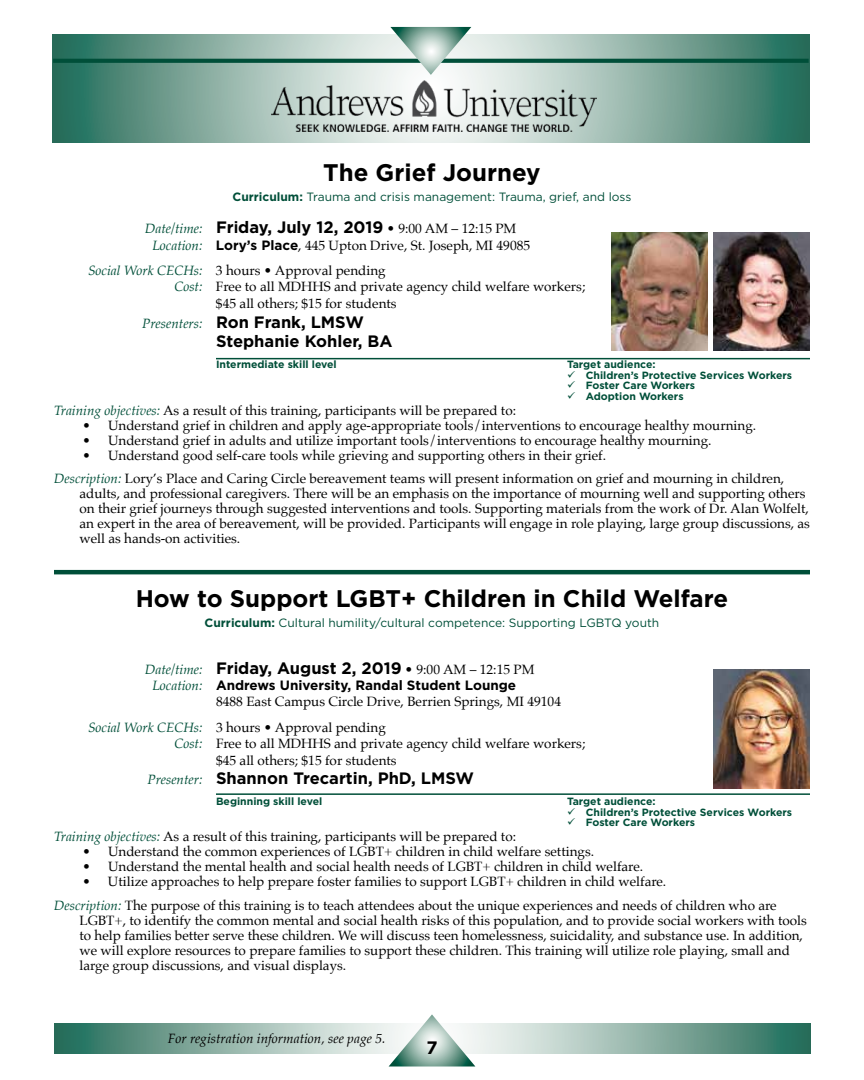
<style>
.page{position:relative;width:864px;height:1080px;background:#fff}
.page>*{position:absolute;margin:0;border:0;box-sizing:border-box;transform-origin:0 0}
.t1{font:700 24px "Gotham";color:#000}
.t2{font:700 18px "Gotham";color:#000}
.t3{font:700 16.5px/19.8px "Gotham";color:#000}
.t4{font:13.5px/15px "Palatino";color:#000}
.t5{font:700 13.5px "Gotham";color:#000}
.t6{font:italic 13.5px "Palatino";color:#000}
.t7{font:12px "Gotham";color:#004f39}
.t8{font:700 10.5px "Gotham";color:#004f39}
.s1{font-weight:700}
.s2{font-family:"Palatino";font-weight:400;font-style:italic;font-size:13.5px;color:#004f39}
.s3{font-family:"Arial"}
.s4{font-family:"Palatino";font-weight:400;font-size:13.5px}
.s5{font-style:italic;color:#004f39}
.s6{font-family:"Gotham";font-weight:700}
.s7{font-family:"Palatino";font-weight:400;font-style:italic;color:#004f39}
</style>
<div class="page">
<svg style="left:53px;top:35px;width:756px;height:107px;background:#81a99c"></svg>
<svg style="left:53px;top:59px;width:756px;height:4px;background:#05523d"></svg>
<svg style="left:390px;top:27px;width:81px;height:48px"></svg>
<svg style="left:55px;top:1024px;width:756px;height:29px;background:#8eb2a7"></svg>
<hr style="left:216px;top:793px;width:594px;height:2px;background:#004f39">
<img style="left:272px;top:81px;width:325px;height:50px">
<svg style="left:389px;top:1014px;width:86px;height:52px"></svg>
<hr style="left:216px;top:358px;width:594px;height:1px;background:#004f39">
<hr style="left:54px;top:570px;width:756px;height:4px;background:#004f39">
<img style="left:714px;top:232px;width:96px;height:119px">
<img style="left:611px;top:232px;width:97px;height:119px">
<img style="left:714px;top:670px;width:96px;height:118px">
<h1 class="t1" style="left:323px;top:157px;width:219px">The Grief Journey</h1>
<p class="t7" style="left:233px;top:189px;width:400px"><span class="s1">Curriculum:</span> Trauma and crisis management: Trauma, grief, and loss</p>
<p class="t3" style="left:145px;top:218px;width:373px"><span class="s2">Date/time:</span> Fr<span class="s3">i</span>day, July 12, 2019 <span class="s4">• 9:00 AM – 12:15 PM</span></p>
<p class="t4" style="left:88px;top:232px;width:444px;line-height:25.2px;text-indent:64px"><span class="s5">Location:</span> <span class="s6">Lory’s Place</span>, 445 Upton Drive, St. Joseph, MI 49085<br><span class="s5">Social Work CECHs:</span> 3 hours • Approval pending</p>
<p class="t4" style="left:216px;top:278px;width:371px;line-height:16.5px;text-indent:-42px"><span class="s5">Cost:</span> Free to all MDHHS and private agency child welfare workers; $45 all others; $15 for students</p>
<p class="t3" style="left:216px;top:312px;width:178px;text-indent:-74px"><span class="s2">Presenters:</span> Ron Frank, LMSW<br>Stephanie Kohler, BA</p>
<p class="t8" style="left:216px;top:358px;width:122px">Intermediate skill level</p>
<p class="t8" style="left:567px;top:358px;width:90px">Target audience:</p>
<p class="t8" style="left:567px;top:368px;width:227px">✓ Children’s Protective Services Workers</p>
<p class="t8" style="left:567px;top:379px;width:130px">✓ Foster Care Workers</p>
<p class="t8" style="left:567px;top:389px;width:118px">✓ Adoption Workers</p>
<p class="t4" style="left:54px;top:403px;width:464px"><span class="s5">Training objectives:</span> As a result of this training, participants will be prepared to:</p>
<p class="t4" style="left:82px;top:418px;width:675px">• Understand grief in children and apply age-appropriate tools/interventions to encourage healthy mourning.</p>
<p class="t4" style="left:82px;top:433px;width:631px">• Understand grief in adults and utilize important tools/interventions to encourage healthy mourning.</p>
<p class="t4" style="left:54px;top:444px;width:732px;line-height:23.2px;text-indent:28px">• Understand good self-care tools while grieving and supporting others in their grief.<br><span class="s5">Description:</span> Lory’s Place and Caring Circle bereavement teams will present information on grief and mourning in children,</p>
<p class="t4" style="left:80px;top:486px;width:732px">adults, and professional caregivers. There will be an emphasis on the importance of mourning well and supporting others on their grief journeys through suggested interventions and tools. Supporting materials from the work of Dr. Alan Wolfelt, an expert in the area of bereavement, will be provided. Participants will engage in role playing, large group discussions, as well as hands-on activities.</p>
<h1 class="t1" style="left:136px;top:583px;width:594px">How to Support LGBT+ Children in Child Welfare</h1>
<p class="t7" style="left:205px;top:615px;width:456px"><span class="s1">Curriculum:</span> Cultural humility/cultural competence: Supporting LGBTQ youth</p>
<p class="t3" style="left:145px;top:658px;width:391px"><span class="s2">Date/time:</span> Fr<span class="s3">i</span>day, August 2, 2019 <span class="s4">• 9:00 AM – 12:15 PM</span></p>
<p class="t5" style="left:152px;top:676px;width:365px"><span class="s7">Location:</span> Andrews University, Randal Student Lounge</p>
<p class="t4" style="left:88px;top:689px;width:474px;line-height:25.2px;text-indent:128px">8488 East Campus Circle Drive, Berrien Springs, MI 49104<br><span class="s5">Social Work CECHs:</span> 3 hours • Approval pending</p>
<p class="t4" style="left:216px;top:735px;width:371px;line-height:16.5px;text-indent:-42px"><span class="s5">Cost:</span> Free to all MDHHS and private agency child welfare workers; $45 all others; $15 for students</p>
<p class="t3" style="left:148px;top:769px;width:328px"><span class="s2">Presenter:</span> Shannon Trecartin, PhD, LMSW</p>
<p class="t8" style="left:216px;top:795px;width:108px">Beginning skill level</p>
<p class="t8" style="left:567px;top:795px;width:90px">Target audience:</p>
<p class="t8" style="left:567px;top:805px;width:227px">✓ Children’s Protective Services Workers</p>
<p class="t8" style="left:567px;top:816px;width:130px">✓ Foster Care Workers</p>
<p class="t4" style="left:54px;top:829px;width:464px"><span class="s5">Training objectives:</span> As a result of this training, participants will be prepared to:</p>
<p class="t4" style="left:82px;top:844px;width:513px">• Understand the common experiences of LGBT+ children in child welfare settings.</p>
<p class="t4" style="left:82px;top:859px;width:562px">• Understand the mental health and social health needs of LGBT+ children in child welfare.</p>
<p class="t4" style="left:54px;top:870px;width:724px;line-height:23.2px;text-indent:28px">• Utilize approaches to help prepare foster families to support LGBT+ children in child welfare.<br><span class="s5">Description:</span> The purpose of this training is to teach attendees about the unique experiences and needs of children who are</p>
<p class="t4" style="left:80px;top:912px;width:729px">LGBT+, to identify the common mental and social health risks of this population, and to provide social workers with tools to help families better serve these children. We will discuss teen homelessness, suicidality, and substance use. In addition, we will explore resources to prepare families to support these children. This training will utilize role playing, small and large group discussions, and visual displays.</p>
<p class="t6" style="left:168px;top:1027px;width:219px">For registration information, see page 5.</p>
<h2 class="t2" style="left:426px;top:1036px;width:13px">7</h2>
</div>
